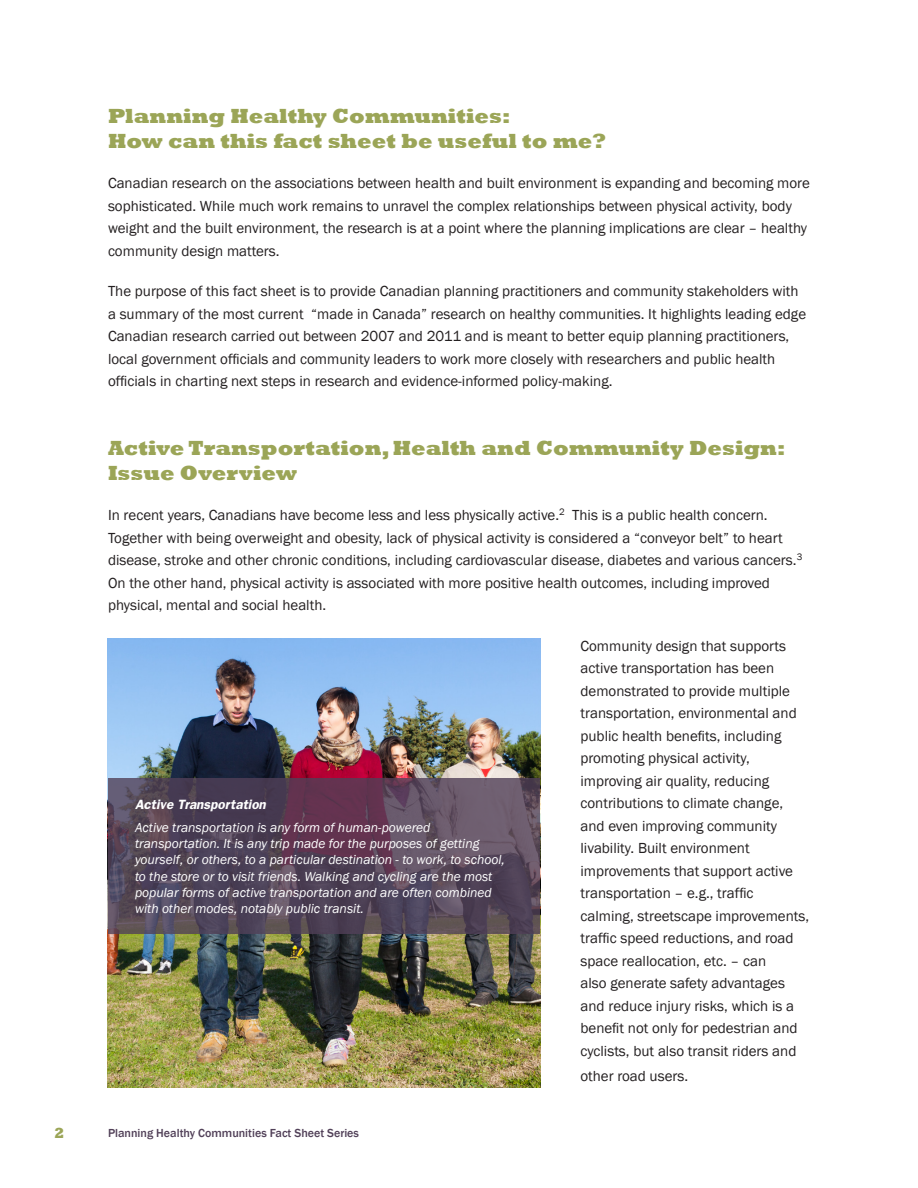
<style>
.page{position:relative;width:918px;height:1188px;background:#fff}
.page>*{position:absolute;margin:0;border:0;box-sizing:border-box;transform-origin:0 0}
.big_title{font:800 21px/25.2px "Rockwell";color:#9ba557}
.body{font:15px/22.5px "Franklin Gothic";color:#231f20}
.t1{font:800 15px "Rockwell";color:#9ba557}
.t2{font:italic 13.5px/16.2px "Franklin Gothic";color:#fff}
.t3{font:500 12px "Franklin Gothic";color:#514058}
.s1{font-weight:600}
</style>
<div class="page">
<img style="left:108px;top:639px;width:432px;height:448px">
<svg style="left:108px;top:778px;width:432px;height:155px;background:#57465a"></svg>
<p class="big_title" style="left:108px;top:103px;width:499px">Planning Healthy Communities:<br>How can this fact sheet be useful to me?</p>
<p class="body" style="left:108px;top:172px;width:703px">Canadian research on the associations between health and built environment is expanding and becoming more sophisticated. While much work remains to unravel the complex relationships between physical activity, body weight and the built environment, the research is at a point where the planning implications are clear – healthy community design matters.</p>
<p class="body" style="left:108px;top:280px;width:700px">The purpose of this fact sheet is to provide Canadian planning practitioners and community stakeholders with a summary of the most current “made in Canada” research on healthy communities. It highlights leading edge Canadian research carried out between 2007 and 2011 and is meant to better equip planning practitioners, local government officials and community leaders to work more closely with researchers and public health officials in charting next steps in research and evidence-informed policy-making.</p>
<p class="big_title" style="left:108px;top:435px;width:679px">Active Transportation, Health and Community Design:<br>Issue Overview</p>
<p class="body" style="left:108px;top:504px;width:696px">In recent years, Canadians have become less and less physically active.<sup>2</sup> This is a public health concern.<br>Together with being overweight and obesity, lack of physical activity is considered a “conveyor belt” to heart disease, stroke and other chronic conditions, including cardiovascular disease, diabetes and various cancers.<sup>3<br></sup>On the other hand, physical activity is associated with more positive health outcomes, including improved physical, mental and social health.</p>
<p class="body" style="left:580px;top:635px;width:230px">Community design that supports active transportation has been demonstrated to provide multiple transportation, environmental and public health benefits, including promoting physical activity, improving air quality, reducing contributions to climate change, and even improving community livability. Built environment improvements that support active transportation – e.g., traffic calming, streetscape improvements, traffic speed reductions, and road space reallocation, etc. – can<br>also generate safety advantages and reduce injury risks, which is a benefit not only for pedestrian and cyclists, but also transit riders and</p>
<p class="body" style="left:580px;top:1065px;width:109px">other road users.</p>
<p class="t2" style="left:135px;top:793px;width:297px;line-height:23px"><span class="s1">Active Transportation<br></span>Active transportation is any form of human-powered</p>
<p class="t2" style="left:135px;top:836px;width:372px">transportation. It is any trip made for the purposes of getting yourself, or others, to a particular destination - to work, to school, to the store or to visit friends. Walking and cycling are the most popular forms of active transportation and are often combined with other modes, notably public transit.</p>
<p class="t1" style="left:54px;top:1124px;width:12px">2</p>
<p class="t3" style="left:108px;top:1126px;width:253px">Planning Healthy Communities Fact Sheet Series</p>
</div>
